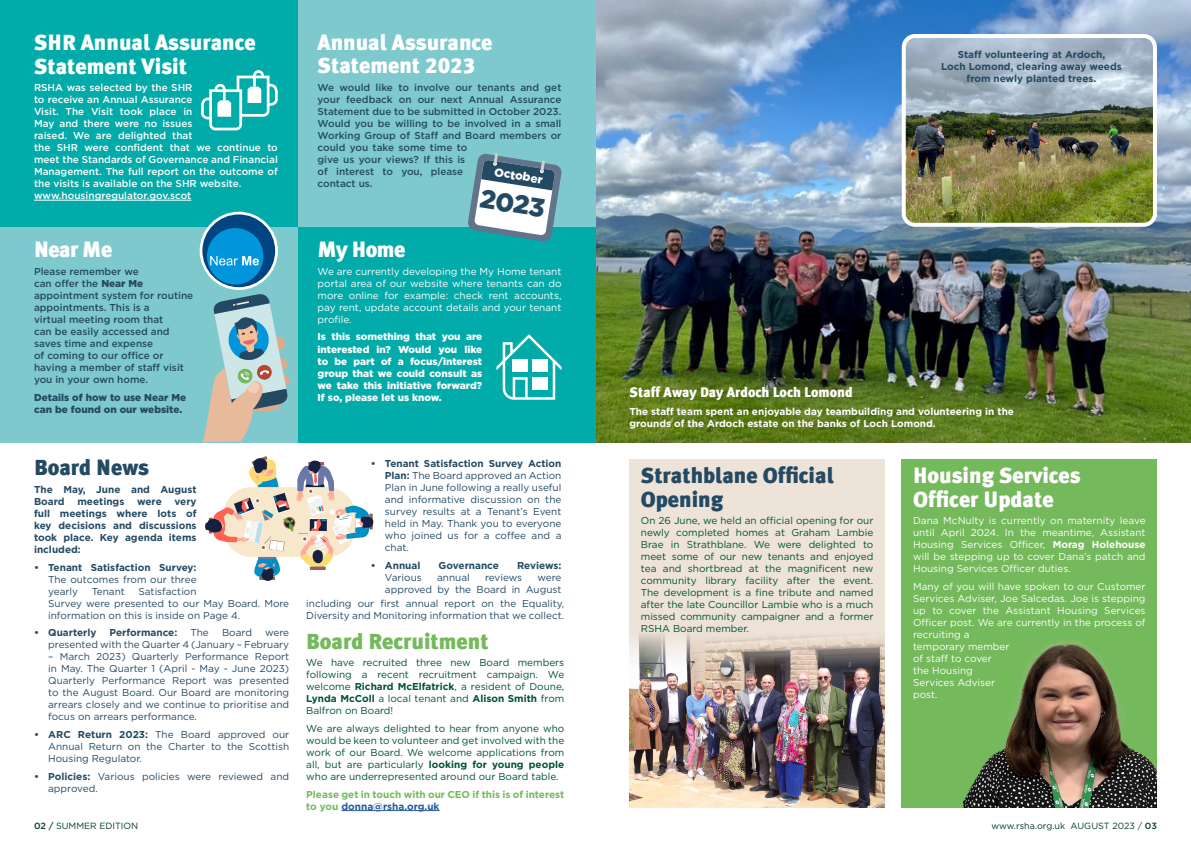
<style>
.page{position:relative;width:1191px;height:842px;background:#fff}
.page>*{position:absolute;margin:0;border:0;box-sizing:border-box;transform-origin:0 0}
.t1{font:900 26px "Gotham";color:#244a63}
.t2{font:900 22px/24px "Meta Plus Lining";color:#fff}
.t3{font:900 22px/24px "Meta Plus Lining";color:#244a63}
.t4{font:900 22px "Meta Plus Lining";color:#74b95b}
.t5{font:900 14px "Meta Plus Lining";color:#fff}
.t6{font:900 11.7px "Gotham";color:#fff}
.t7{font:10px/12px "Gotham";color:#244a63}
.t8{font:10px/12px "Gotham";color:#005333;text-align:justify}
.t9{font:10px/12px "Gotham";color:#fff;text-align:justify}
.t10{font:500 10px/12px "Gotham";color:#244a63}
.t11{font:500 10px/12px "Gotham";color:#fff}
.t12{font:700 10px/12px "Gotham";color:#244a63}
.t13{font:900 10px/12px "Gotham";color:#fff;text-align:justify}
.t14{font:700 10px/12px "Gotham";color:#fff}
.t15{font:700 10px/12px "Gotham";color:#74b95b}
.t16{font:900 10px/12px "Gotham";color:#244a63}
.t17{font:10px "Gotham";letter-spacing:-.02em;color:#244a63}
.t18{font:9px "Gotham";color:#003f23}
.s1{font-weight:900}
.s2{font-weight:700}
.s3{color:#275b9b}
.s4{font-weight:500}
</style>
<div class="page">
<div style="left:629px;top:459px;width:255px;height:349px;background:#ede3d8"></div>
<img style="left:629px;top:634px;width:255px;height:174px">
<div style="left:901px;top:459px;width:256px;height:349px;background:#74b95b"></div>
<img style="left:963px;top:640px;width:194px;height:168px">
<img style="left:595px;top:0;width:596px;height:442px">
<div style="left:298px;top:0;width:297px;height:227px;background:#7ec9cd"></div>
<div style="left:0;top:0;width:298px;height:227px;background:#00abaa"></div>
<div style="left:298px;top:227px;width:297px;height:215px;background:#00abaa"></div>
<div style="left:0;top:227px;width:298px;height:215px;background:#7ec9cd"></div>
<svg style="left:468px;top:153px;width:94px;height:89px"></svg>
<hr style="left:34px;top:200px;width:157px;height:1px;background:#fff">
<svg style="left:201px;top:70px;width:77px;height:60px"></svg>
<svg style="left:496px;top:334px;width:65px;height:66px"></svg>
<div style="left:533px;top:360px;width:15px;height:12px;background:#fff"></div>
<hr style="left:341px;top:810px;width:98px;height:1px;background:#275b9b">
<svg style="left:202px;top:294px;width:88px;height:148px"></svg>
<svg style="left:200px;top:212px;width:78px;height:78px"></svg>
<div style="left:202px;top:214px;width:73px;height:73px;background:#004481;border-radius:50%"></div>
<div style="left:207px;top:228px;width:56px;height:57px;background:#0195dc;border-radius:50%"></div>
<svg style="left:210px;top:256px;width:49px;height:9px"></svg>
<img style="left:903px;top:36px;width:252px;height:189px">
<div style="left:901px;top:34px;width:256px;height:193px;border:4px solid #fff;border-radius:11px"></div>
<svg style="left:205px;top:456px;width:168px;height:125px"></svg>
<h2 class="t2" style="left:34px;top:31px;width:223px">SHR Annual Assurance<br>Statement Visit</h2>
<p class="t11" style="left:34px;top:81px;width:245px">RSHA was selected by the SHR<br>to receive an Annual Assurance<br>Visit. The Visit took place in<br>May and there were no issues<br>raised. We are delighted that<br>the SHR were confident that we continue to meet the Standards of Governance and Financial Management. The full report on the outcome of the visits is available on the SHR website. www.housingregulator.gov.scot</p>
<h2 class="t2" style="left:34px;top:237px;width:80px">Near Me</h2>
<p class="t10" style="left:34px;top:265px;width:161px">Please remember we<br>can offer the <span class="s1">Near Me </span>appointment system for routine appointments. This is a<br>virtual meeting room that<br>can be easily accessed and saves time and expense<br>of coming to our office or having a member of staff visit you in your own home.</p>
<p class="t16" style="left:34px;top:391px;width:154px">Details of how to use Near Me can be found on our website.</p>
<h2 class="t2" style="left:317px;top:31px;width:176px;line-height:23px">Annual Assurance<br>Statement 2023</h2>
<p class="t10" style="left:317px;top:81px;width:245px">We would like to involve our tenants and get your feedback on our next Annual Assurance Statement due to be submitted in October 2023.<br>Would you be willing to be involved in a small Working Group of Staff and Board members or could you take some time to<br>give us your views? If this is<br>of interest to you, please<br>contact us.</p>
<h1 class="t1" style="left:483px;top:180px;width:67px;rotate:9deg">2023</h1>
<p class="t6" style="left:496px;top:164px;width:50px;rotate:9deg">October</p>
<h2 class="t2" style="left:317px;top:237px;width:89px">My Home</h2>
<p class="t9" style="left:317px;top:265px;width:245px">We are currently developing the My Home tenant portal area of our website where tenants can do more online for example: check rent accounts, pay rent, update account details and your tenant profile.</p>
<p class="t13" style="left:317px;top:331px;width:166px">Is this something that you are interested in? Would you like to be part of a focus/interest group that we could consult as we take this initiative forward?<br>If so, please let us know.</p>
<h2 class="t3" style="left:34px;top:456px;width:116px">Board News</h2>
<p class="t12" style="left:34px;top:483px;width:164px">The May, June and August<br>Board</p>
<p class="t12" style="left:77px;top:495px;width:48px">meetings</p>
<p class="t12" style="left:137px;top:495px;width:26px">were</p>
<p class="t12" style="left:34px;top:495px;width:164px;text-align:justify;text-indent:141px">very full meetings where lots of key decisions and discussions took place. Key agenda items included:</p>
<p class="t12" style="left:34px;top:561px;width:164px">• Tenant Satisfaction Survey:</p>
<p class="t7" style="left:48px;top:573px;width:150px">The outcomes from our three yearly</p>
<p class="t7" style="left:48px;top:585px;width:242px;text-indent:90px">Satisfaction<br>Survey were presented to our May Board. More information on this is inside on Page 4.</p>
<p class="t12" style="left:34px;top:627px;width:64px">• Quarterly</p>
<p class="t12" style="left:110px;top:627px;width:69px">Performance:</p>
<p class="t7" style="left:190px;top:627px;width:20px">The</p>
<p class="t7" style="left:222px;top:627px;width:31px">Board</p>
<p class="t7" style="left:92px;top:585px;width:35px">Tenant</p>
<p class="t7" style="left:48px;top:627px;width:242px;text-align:right">were<br>presented with the Quarter 4 (January – February</p>
<p class="t7" style="left:48px;top:651px;width:242px;text-align:justify">– March 2023) Quarterly Performance Report in May. The Quarter 1 (April - May - June 2023)<br>Quarterly Performance Report was presented to the August Board. Our Board are monitoring arrears closely and we continue to prioritise and focus on arrears performance.</p>
<p class="t7" style="left:48px;top:728px;width:242px;text-align:justify;text-indent:-14px"><span class="s2">• ARC Return 2023:</span> The Board approved our Annual Return on the Charter to the Scottish Housing Regulator.</p>
<p class="t7" style="left:48px;top:770px;width:242px;text-indent:-14px"><span class="s2">• Policies:</span> Various policies were reviewed and approved.</p>
<p class="t7" style="left:385px;top:457px;width:178px;text-align:justify;text-indent:-14px"><span class="s2">• Tenant Satisfaction Survey Action Plan:</span> The Board approved an Action Plan in June following a really useful and informative discussion on the survey results at a Tenant’s Event held in May. Thank you to everyone who joined us for a coffee and a chat.</p>
<p class="t12" style="left:371px;top:559px;width:51px">• Annual</p>
<p class="t12" style="left:438px;top:559px;width:62px">Governance</p>
<p class="t12" style="left:517px;top:559px;width:46px">Reviews:</p>
<p class="t7" style="left:385px;top:571px;width:38px">Various</p>
<p class="t7" style="left:437px;top:571px;width:34px">annual</p>
<p class="t17" style="left:485px;top:571px;width:39px">reviews</p>
<p class="t7" style="left:385px;top:571px;width:178px;text-align:right">were<br>approved by the Board in August</p>
<p class="t7" style="left:306px;top:597px;width:259px">including our first annual report on the Equality,<br>Diversity and Monitoring information that we collect.</p>
<h2 class="t4" style="left:306px;top:628px;width:184px">Board Recruitment</h2>
<p class="t8" style="left:306px;top:656px;width:259px">We have recruited three new Board members following a recent recruitment campaign. We welcome <span class="s2">Richard McElfatrick</span>, a resident of Doune, <span class="s2">Lynda McColl</span> a local tenant and <span class="s2">Alison Smith</span> from Balfron on Board!</p>
<p class="t8" style="left:306px;top:722px;width:259px">We are always delighted to hear from anyone who would be keen to volunteer and get involved with the work of our Board. We welcome applications from all, but are particularly <span class="s2">looking for young people </span>who are underrepresented around our Board table.</p>
<p class="t15" style="left:306px;top:788px;width:259px">Please get in touch with our CEO if this is of interest to you <span class="s3">donna@rsha.org.uk</span></p>
<p class="t12" style="left:941px;top:49px;width:182px;text-align:center">Staff volunteering at Ardoch,<br>Loch Lomond, clearing away weeds from newly planted trees.</p>
<h3 class="t5" style="left:629px;top:384px;width:225px">Staff Away Day Ardoch Loch Lomond</h3>
<p class="t14" style="left:629px;top:405px;width:386px">The staff team spent an enjoyable day teambuilding and volunteering in the grounds of the Ardoch estate on the banks of Loch Lomond.</p>
<h2 class="t3" style="left:641px;top:463px;width:194px">Strathblane Official<br>Opening</h2>
<p class="t8" style="left:641px;top:514px;width:234px">On 26 June, we held an official opening for our newly completed homes at Graham Lambie Brae in Strathblane. We were delighted to meet some of our new tenants and enjoyed tea and shortbread at the magnificent new community library facility after the event.<br>The development is a fine tribute and named after the late Councillor Lambie who is a much missed community campaigner and a former RSHA Board member.</p>
<h2 class="t2" style="left:913px;top:463px;width:169px">Housing Services<br>Officer Update</h2>
<p class="t9" style="left:913px;top:514px;width:234px">Dana McNulty is currently on maternity leave until April 2024. In the meantime, Assistant Housing Services Officer, <span class="s2">Morag Holehouse </span>will be stepping up to cover Dana’s patch and Housing Services Officer duties.</p>
<p class="t9" style="left:913px;top:580px;width:234px;text-align:left">Many of you will have spoken to our Customer<br>Services Adviser, Joe Salcedas. Joe is stepping up to cover the Assistant Housing Services<br>Officer post. We are currently in the process of recruiting a<br>temporary member<br>of staff to cover<br>the Housing<br>Services Adviser<br>post.</p>
<p class="t18" style="left:34px;top:820px;width:106px"><span class="s4">02 /</span> SUMMER EDITION</p>
<p class="t18" style="left:991px;top:820px;width:167px">www.rsha.org.uk AUGUST 2023 / <span class="s4">03</span></p>
</div>
